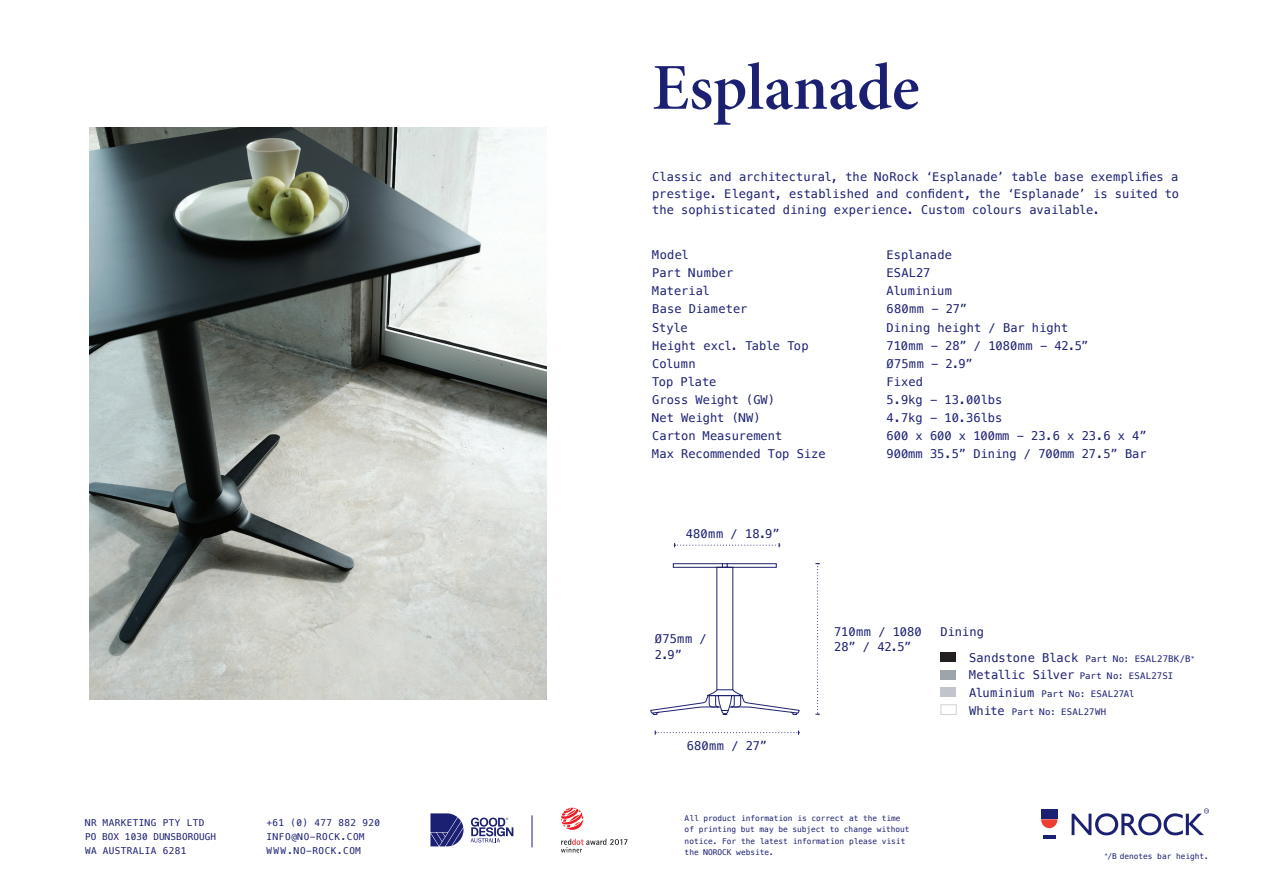
<style>
.page{position:relative;width:1263px;height:893px;background:#fff}
.page>*{position:absolute;margin:0;border:0;box-sizing:border-box;transform-origin:0 0}
.t1{font:65.7px "Minion Pro Semibold Subh";color:#1c2072}
.t2{font:12px/16.5px "Menlo";color:#1c2072;text-align:justify}
.t3{font:12px "Menlo";letter-spacing:.025em;color:#1c2072}
.t4{font:9.3px "Menlo";letter-spacing:.04em;color:#1c2072}
.t5{font:9.3px "Menlo";letter-spacing:.06em;color:#1c2072}
.t6{font:9.3px "Menlo";letter-spacing:.01em;color:#1c2072}
.t7{font:9px "Menlo";letter-spacing:.025em;color:#1c2072}
.t8{font:7.8px/11.4px "Menlo";color:#1c2072}
.s1{font-size:12px}
</style>
<div class="page">
<img style="left:89px;top:128px;width:457px;height:571px">
<div style="left:940px;top:652px;width:16px;height:10px;background:#231f20"></div>
<div style="left:940px;top:670px;width:16px;height:9px;background:#9da4ac"></div>
<div style="left:940px;top:687px;width:16px;height:10px;background:#c2c4cc"></div>
<div style="left:940px;top:704px;width:17px;height:11px;border:1px solid #d1d2d4"></div>
<svg style="left:655px;top:730px;width:144px;height:5px"></svg>
<svg style="left:815px;top:563px;width:5px;height:152px"></svg>
<svg style="left:674px;top:543px;width:106px;height:4px"></svg>
<svg style="left:650px;top:563px;width:150px;height:152px"></svg>
<svg style="left:561px;top:839px;width:66px;height:13px"></svg>
<svg style="left:561px;top:808px;width:22px;height:22px"></svg>
<hr style="left:532px;top:815px;width:1px;height:32px;background:#1c2072">
<svg style="left:430px;top:813px;width:33px;height:33px"></svg>
<svg style="left:470px;top:818px;width:43px;height:24px"></svg>
<hr style="left:1043px;top:835px;width:12px;height:4px;background:#1c2072">
<div style="left:1041px;top:810px;width:16px;height:9px;background:#1c2072"></div>
<svg style="left:1041px;top:819px;width:16px;height:9px"></svg>
<svg style="left:1071px;top:808px;width:138px;height:27px"></svg>
<p class="t4" style="left:85px;top:816px;width:121px">NR MARKETING PTY LTD</p>
<p class="t6" style="left:85px;top:830px;width:133px">PO BOX 1030 DUNSBOROUGH</p>
<p class="t4" style="left:85px;top:844px;width:103px">WA AUSTRALIA 6281</p>
<p class="t4" style="left:267px;top:816px;width:115px">+61 (0) 477 882 920</p>
<p class="t5" style="left:267px;top:830px;width:100px">INFO@NO-ROCK.COM</p>
<p class="t5" style="left:267px;top:844px;width:96px">WWW.NO-ROCK.COM</p>
<p class="t1" style="left:652px;top:48px;width:269px">Esplanade</p>
<p class="t2" style="left:652px;top:169px;width:528px">Classic and architectural, the NoRock ‘Esplanade’ table base exemplifies a prestige. Elegant, established and confident, the ‘Esplanade’ is suited to the sophisticated dining experience. Custom colours available.</p>
<p class="t2" style="left:652px;top:247px;width:38px">Model</p>
<p class="t2" style="left:887px;top:247px;width:67px">Esplanade</p>
<p class="t3" style="left:652px;top:265px;width:82px">Part Number</p>
<p class="t2" style="left:887px;top:265px;width:45px">ESAL27</p>
<p class="t2" style="left:652px;top:283px;width:59px">Material</p>
<p class="t2" style="left:887px;top:283px;width:67px">Aluminium</p>
<p class="t2" style="left:652px;top:301px;width:97px">Base Diameter</p>
<p class="t2" style="left:887px;top:301px;width:82px">680mm - 27”</p>
<p class="t2" style="left:652px;top:319px;width:37px">Style</p>
<p class="t2" style="left:887px;top:319px;width:183px">Dining height / Bar hight</p>
<p class="t2" style="left:652px;top:337px;width:158px">Height excl. Table Top</p>
<p class="t2" style="left:887px;top:337px;width:203px">710mm - 28” / 1080mm - 42.5”</p>
<p class="t2" style="left:652px;top:355px;width:45px">Column</p>
<p class="t2" style="left:887px;top:355px;width:88px">Ø75mm - 2.9”</p>
<p class="t2" style="left:652px;top:373px;width:66px">Top Plate</p>
<p class="t2" style="left:887px;top:373px;width:38px">Fixed</p>
<p class="t2" style="left:652px;top:391px;width:124px">Gross Weight (GW)</p>
<p class="t2" style="left:887px;top:391px;width:117px">5.9kg - 13.00lbs</p>
<p class="t2" style="left:652px;top:409px;width:110px">Net Weight (NW)</p>
<p class="t2" style="left:887px;top:409px;width:117px">4.7kg - 10.36lbs</p>
<p class="t2" style="left:652px;top:428px;width:132px">Carton Measurement</p>
<p class="t2" style="left:887px;top:428px;width:262px">600 x 600 x 100mm - 23.6 x 23.6 x 4”</p>
<p class="t2" style="left:652px;top:446px;width:175px">Max Recommended Top Size</p>
<p class="t2" style="left:887px;top:446px;width:262px">900mm 35.5” Dining / 700mm 27.5” Bar</p>
<p class="t2" style="left:686px;top:526px;width:95px">480mm / 18.9”</p>
<p class="t2" style="left:655px;top:631px;width:53px">Ø75mm /</p>
<p class="t2" style="left:655px;top:647px;width:29px">2.9”</p>
<p class="t2" style="left:687px;top:738px;width:82px">680mm / 27”</p>
<p class="t2" style="left:834px;top:623px;width:89px">710mm / 1080</p>
<p class="t2" style="left:834px;top:639px;width:79px">28” / 42.5”</p>
<p class="t2" style="left:940px;top:623px;width:45px">Dining</p>
<p class="t7" style="left:969px;top:652px;width:227px"><span class="s1">Sandstone Black</span> Part No: ESAL27BK/B<sup>*</sup></p>
<p class="t7" style="left:969px;top:670px;width:206px"><span class="s1">Metallic Silver</span> Part No: ESAL27SI</p>
<p class="t7" style="left:969px;top:688px;width:167px"><span class="s1">Aluminium</span> Part No: ESAL27Al</p>
<p class="t7" style="left:969px;top:705px;width:139px"><span class="s1">White</span> Part No: ESAL27WH</p>
<p class="t8" style="left:685px;top:813px;width:226px">All product information is correct at the time of printing but may be subject to change without notice. For the latest information please visit the NOROCK website.</p>
<p class="t8" style="left:1105px;top:851px;width:106px"><sup>*</sup>/B denotes bar height.</p>
</div>
